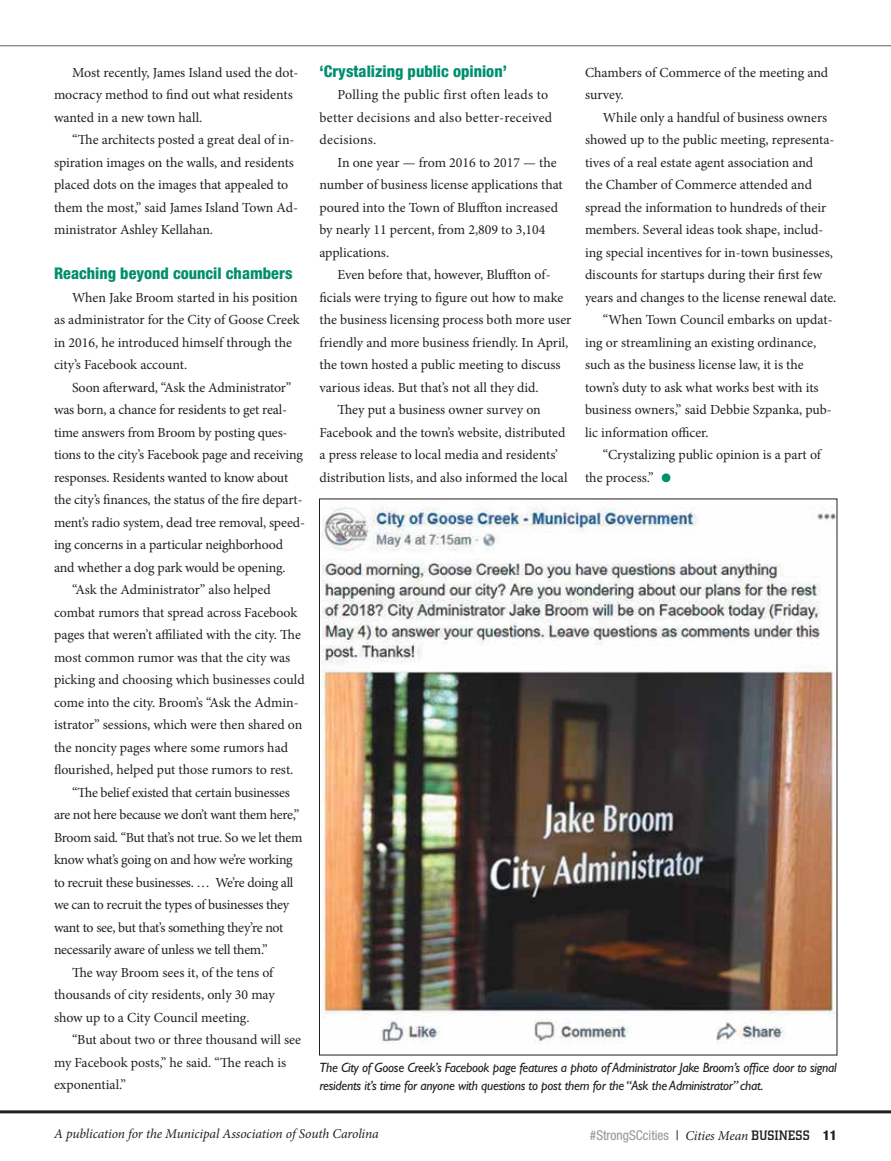
<style>
.page{position:relative;width:891px;height:1161px;background:#fff}
.page>*{position:absolute;margin:0;border:0;box-sizing:border-box;transform-origin:0 0}
.t1{font:33px "Minion Pro";color:#008f6d}
.t2{font:800 condensed 16.2px "Helvetica Neue LT Std";color:#008f6d}
.t3{font:13.8px/22.5px "Minion Pro";letter-spacing:-.005em;color:#231f20}
.t4{font:13.8px/22.5px "Minion Pro";letter-spacing:.02em;color:#231f20}
.t5{font:13.8px "Minion Pro";letter-spacing:-.025em;color:#231f20}
.t6{font:13.8px "Minion Pro";letter-spacing:-.03em;color:#231f20}
.t7{font:italic 13.5px/18px "Gill Sans Std";letter-spacing:-.02em;color:#231f20}
.t8{font:italic 13.5px "Minion Pro";letter-spacing:-.01em;color:#231f20}
.t9{font:condensed 13.5px "Helvetica Neue LT Std";color:#939598}
.s1{color:#231f20}
.s2{font-family:"Minion Pro";font-style:italic;font-stretch:normal;color:#231f20}
.s3{font-family:"City";font-weight:500;font-stretch:normal;color:#231f20}
.s4{font-weight:800;color:#231f20}
</style>
<div class="page">
<hr style="left:0;top:1110px;width:891px;height:3px;background:#231f20">
<hr style="left:0;top:45px;width:891px;height:1px;background:#5e5f5f">
<img style="left:321px;top:501px;width:514px;height:543px">
<p class="t3" style="left:54px;top:61px;width:246px;text-indent:18px">Most recently, James Island used the dot&shy;mocracy method to find out what residents wanted in a new town hall.</p>
<p class="t3" style="left:54px;top:128px;width:246px;text-indent:18px">“The architects posted a great deal of in&shy;spiration images on the walls, and residents placed dots on the images that appealed to them the most,” said James Island Town Ad&shy;ministrator Ashley Kellahan.</p>
<p class="t2" style="left:54px;top:263px;width:240px">Reaching beyond council chambers</p>
<p class="t3" style="left:54px;top:286px;width:247px;text-indent:18px">When Jake Broom started in his position as administrator for the City of Goose Creek in 2016, he introduced himself through the city’s Facebook account.</p>
<p class="t3" style="left:72px;top:376px;width:221px">Soon afterward, “Ask the Administrator”</p>
<p class="t3" style="left:54px;top:398px;width:235px">was born, a chance for residents to get real-</p>
<p class="t3" style="left:54px;top:421px;width:235px">time answers from Broom by posting ques-</p>
<p class="t3" style="left:54px;top:443px;width:250px">tions to the city’s Facebook page and receiving</p>
<p class="t3" style="left:54px;top:466px;width:236px">responses. Residents wanted to know about</p>
<p class="t3" style="left:54px;top:488px;width:250px">the city’s finances, the status of the fire depart-</p>
<p class="t3" style="left:54px;top:511px;width:252px">ment’s radio system, dead tree removal, speed-</p>
<p class="t3" style="left:54px;top:533px;width:231px">ing concerns in a particular neighborhood</p>
<p class="t3" style="left:54px;top:556px;width:233px">and whether a dog park would be opening.</p>
<p class="t3" style="left:72px;top:578px;width:200px">“Ask the Administrator” also helped</p>
<p class="t3" style="left:54px;top:601px;width:245px">combat rumors that spread across Facebook</p>
<p class="t3" style="left:54px;top:623px;width:248px">pages that weren’t affiliated with the city. The</p>
<p class="t3" style="left:54px;top:646px;width:238px">most common rumor was that the city was</p>
<p class="t3" style="left:54px;top:668px;width:252px">picking and choosing which businesses could</p>
<p class="t3" style="left:54px;top:691px;width:246px">come into the city. Broom’s “Ask the Admin-</p>
<p class="t3" style="left:54px;top:714px;width:250px">istrator” sessions, which were then shared on</p>
<p class="t3" style="left:54px;top:736px;width:236px">the noncity pages where some rumors had</p>
<p class="t3" style="left:54px;top:759px;width:241px">flourished, helped put those rumors to rest.</p>
<p class="t3" style="left:72px;top:781px;width:219px">“The belief existed that certain businesses</p>
<p class="t5" style="left:54px;top:805px;width:247px">are not here because we don’t want them here,”</p>
<p class="t3" style="left:54px;top:826px;width:250px">Broom said. “But that’s not true. So we let them</p>
<p class="t6" style="left:54px;top:850px;width:240px">know what’s going on and how we’re working</p>
<p class="t3" style="left:54px;top:871px;width:241px">to recruit these businesses. … We’re doing all</p>
<p class="t3" style="left:54px;top:894px;width:237px">we can to recruit the types of businesses they</p>
<p class="t5" style="left:54px;top:918px;width:231px">want to see, but that’s something they’re not</p>
<p class="t3" style="left:54px;top:939px;width:215px">necessarily aware of unless we tell them.”</p>
<p class="t3" style="left:72px;top:961px;width:203px">The way Broom sees it, of the tens of</p>
<p class="t3" style="left:54px;top:984px;width:222px">thousands of city residents, only 30 may</p>
<p class="t3" style="left:54px;top:1006px;width:197px">show up to a City Council meeting.</p>
<p class="t3" style="left:72px;top:1029px;width:231px">“But about two or three thousand will see</p>
<p class="t3" style="left:54px;top:1051px;width:234px">my Facebook posts,” he said. “The reach is</p>
<p class="t3" style="left:54px;top:1074px;width:73px">exponential.”</p>
<p class="t2" style="left:320px;top:61px;width:189px">‘Crystalizing public opinion’</p>
<p class="t4" style="left:320px;top:83px;width:234px;text-indent:18px">Polling the public first often leads to better decisions and also better-received decisions.</p>
<p class="t3" style="left:320px;top:151px;width:245px;text-indent:18px">In one year — from 2016 to 2017 — the number of business license applications that poured into the Town of Bluffton increased by nearly 11 percent, from 2,809 to 3,104 applications.</p>
<p class="t3" style="left:338px;top:263px;width:215px">Even before that, however, Bluffton of-</p>
<p class="t3" style="left:320px;top:286px;width:245px">ficials were trying to figure out how to make</p>
<p class="t3" style="left:320px;top:308px;width:253px">the business licensing process both more user</p>
<p class="t3" style="left:320px;top:331px;width:250px">friendly and more business friendly. In April,</p>
<p class="t3" style="left:320px;top:353px;width:243px">the town hosted a public meeting to discuss</p>
<p class="t3" style="left:320px;top:376px;width:221px">various ideas. But that’s not all they did.</p>
<p class="t3" style="left:338px;top:398px;width:205px">They put a business owner survey on</p>
<p class="t3" style="left:320px;top:421px;width:247px">Facebook and the town’s website, distributed</p>
<p class="t3" style="left:320px;top:443px;width:240px">a press release to local media and residents’</p>
<p class="t3" style="left:320px;top:466px;width:250px">distribution lists, and also informed the local</p>
<p class="t3" style="left:585px;top:61px;width:245px">Chambers of Commerce of the meeting and survey.</p>
<p class="t3" style="left:603px;top:106px;width:226px">While only a handful of business owners</p>
<p class="t3" style="left:585px;top:129px;width:251px">showed up to the public meeting, representa-</p>
<p class="t3" style="left:585px;top:151px;width:230px">tives of a real estate agent association and</p>
<p class="t3" style="left:585px;top:174px;width:228px">the Chamber of Commerce attended and</p>
<p class="t3" style="left:585px;top:196px;width:243px">spread the information to hundreds of their</p>
<p class="t3" style="left:585px;top:219px;width:240px">members. Several ideas took shape, includ-</p>
<p class="t3" style="left:585px;top:241px;width:249px">ing special incentives for in-town businesses,</p>
<p class="t3" style="left:585px;top:264px;width:239px">discounts for startups during their first few</p>
<p class="t3" style="left:585px;top:286px;width:253px">years and changes to the license renewal date.</p>
<p class="t3" style="left:603px;top:309px;width:231px">“When Town Council embarks on updat-</p>
<p class="t3" style="left:585px;top:331px;width:233px">ing or streamlining an existing ordinance,</p>
<p class="t3" style="left:585px;top:354px;width:220px">such as the business license law, it is the</p>
<p class="t3" style="left:585px;top:376px;width:235px">town’s duty to ask what works best with its</p>
<p class="t3" style="left:585px;top:399px;width:248px">business owners,” said Debbie Szpanka, pub-</p>
<p class="t3" style="left:585px;top:421px;width:125px">lic information officer.</p>
<p class="t3" style="left:603px;top:444px;width:220px">“Crystalizing public opinion is a part of</p>
<p class="t3" style="left:585px;top:466px;width:70px">the process.”</p>
<h1 class="t1" style="left:660px;top:452px;width:14px">•</h1>
<p class="t7" style="left:320px;top:1059px;width:519px">The City of Goose Creek’s Facebook page features a photo of Administrator Jake Broom’s office door to signal residents it’s time for anyone with questions to post them for the “Ask the Administrator” chat.</p>
<p class="t8" style="left:54px;top:1125px;width:326px">A publication for the Municipal Association of South Carolina</p>
<p class="t9" style="left:590px;top:1128px;width:249px">#StrongSCcities <span class="s1">|</span> <span class="s2">Cities Mean</span> <span class="s3">BUSINESS</span> <span class="s4">11</span></p>
</div>
